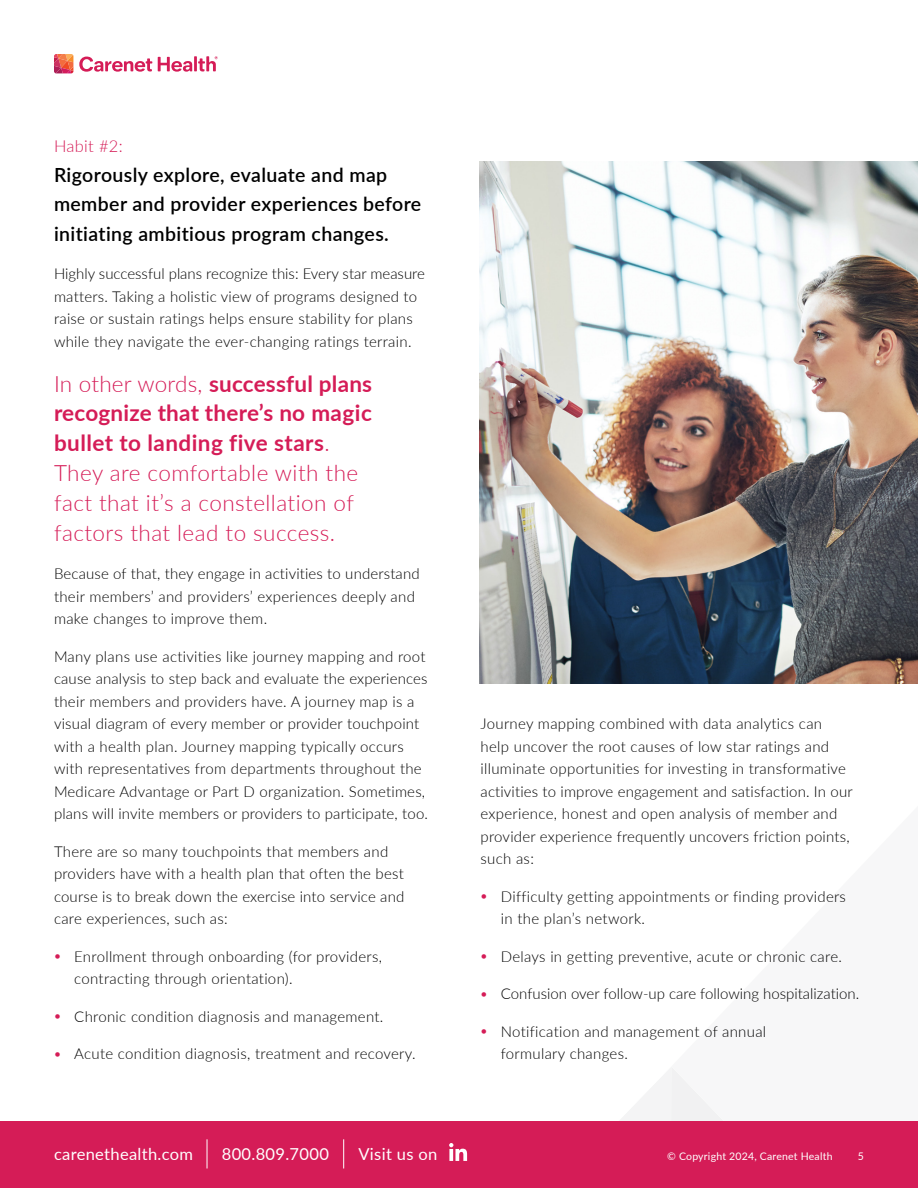
<style>
.page{position:relative;width:918px;height:1188px;background:#fff}
.page>*{position:absolute;margin:0;border:0;box-sizing:border-box;transform-origin:0 0}
.t1{font:300 22.5px/30px "Lato";letter-spacing:.02em;color:#d51c57}
.t2{font:600 19.5px/30px "Lato";letter-spacing:.02em;color:#000}
.t3{font:16.5px "Lato";letter-spacing:.02em;color:#fff}
.t4{font:300 16.5px "Lato";letter-spacing:.02em;color:#d51c57}
.t5{font:300 15px/22.5px "Lato";letter-spacing:.015em;color:#000}
.t6{font:10.5px "Lato";letter-spacing:.02em;color:#fff}
.s1{font-weight:700}
.s2{font-weight:400;font-size:12px;color:#d51c57}
</style>
<div class="page">
<div style="left:671px;top:1067px;width:52px;height:54px;background:#f3f4f4"></div>
<div style="left:0;top:1121px;width:918px;height:67px;background:#d51c57"></div>
<svg style="left:158px;top:57px;width:34px;height:15px"></svg>
<hr style="left:194px;top:56px;width:3px;height:15px;background:#d51c57">
<svg style="left:198px;top:56px;width:20px;height:15px"></svg>
<svg style="left:79px;top:57px;width:73px;height:15px"></svg>
<svg style="left:54px;top:54px;width:19px;height:19px"></svg>
<hr style="left:207px;top:1139px;width:1px;height:30px;background:#fff">
<hr style="left:343px;top:1139px;width:1px;height:30px;background:#fff">
<svg style="left:449px;top:1143px;width:18px;height:18px"></svg>
<img style="left:479px;top:162px;width:439px;height:522px">
<p class="t4" style="left:54px;top:134px;width:70px">Habit #2:</p>
<h2 class="t2" style="left:54px;top:159px;width:369px">Rigorously explore, evaluate and map member and provider experiences before initiating ambitious program changes.</h2>
<p class="t5" style="left:54px;top:262px;width:372px">Highly successful plans recognize this: Every star measure matters. Taking a holistic view of programs designed to raise or sustain ratings helps ensure stability for plans while they navigate the ever-changing ratings terrain.</p>
<h1 class="t1" style="left:54px;top:368px;width:320px">In other words, <span class="s1">successful plans recognize that there’s no magic bullet to landing five stars</span>.<br>They are comfortable with the fact that it’s a constellation of factors that lead to success.</h1>
<p class="t5" style="left:54px;top:562px;width:367px">Because of that, they engage in activities to understand their members’ and providers’ experiences deeply and make changes to improve them.</p>
<p class="t5" style="left:54px;top:644px;width:376px">Many plans use activities like journey mapping and root cause analysis to step back and evaluate the experiences their members and providers have. A journey map is a visual diagram of every member or provider touchpoint with a health plan. Journey mapping typically occurs with representatives from departments throughout the Medicare Advantage or Part D organization. Sometimes, plans will invite members or providers to participate, too.</p>
<p class="t5" style="left:54px;top:839px;width:352px">There are so many touchpoints that members and providers have with a health plan that often the best course is to break down the exercise into service and care experiences, such as:</p>
<p class="t5" style="left:74px;top:944px;width:309px;text-indent:-20px"><span class="s2">•</span> Enrollment through onboarding (for providers, contracting through orientation).</p>
<p class="t5" style="left:54px;top:1004px;width:331px"><span class="s2">•</span> Chronic condition diagnosis and management.</p>
<p class="t5" style="left:54px;top:1042px;width:363px"><span class="s2">•</span> Acute condition diagnosis, treatment and recovery.</p>
<p class="t5" style="left:481px;top:712px;width:374px">Journey mapping combined with data analytics can help uncover the root causes of low star ratings and illuminate opportunities for investing in transformative activities to improve engagement and satisfaction. In our experience, honest and open analysis of member and provider experience frequently uncovers friction points, such as:</p>
<p class="t5" style="left:501px;top:884px;width:347px;text-indent:-20px"><span class="s2">•</span> Difficulty getting appointments or finding providers in the plan’s network.</p>
<p class="t5" style="left:481px;top:944px;width:363px"><span class="s2">•</span> Delays in getting preventive, acute or chronic care.</p>
<p class="t5" style="left:481px;top:982px;width:380px"><span class="s2">•</span> Confusion over follow-up care following hospitalization.</p>
<p class="t5" style="left:501px;top:1019px;width:267px;text-indent:-20px"><span class="s2">•</span> Notification and management of annual formulary changes.</p>
<p class="t3" style="left:54px;top:1142px;width:141px">carenethealth.com</p>
<p class="t3" style="left:222px;top:1142px;width:109px">800.809.7000</p>
<p class="t3" style="left:358px;top:1142px;width:80px">Visit us on</p>
<p class="t6" style="left:667px;top:1148px;width:167px">© Copyright 2024, Carenet Health</p>
<p class="t6" style="left:858px;top:1148px;width:8px">5</p>
</div>
